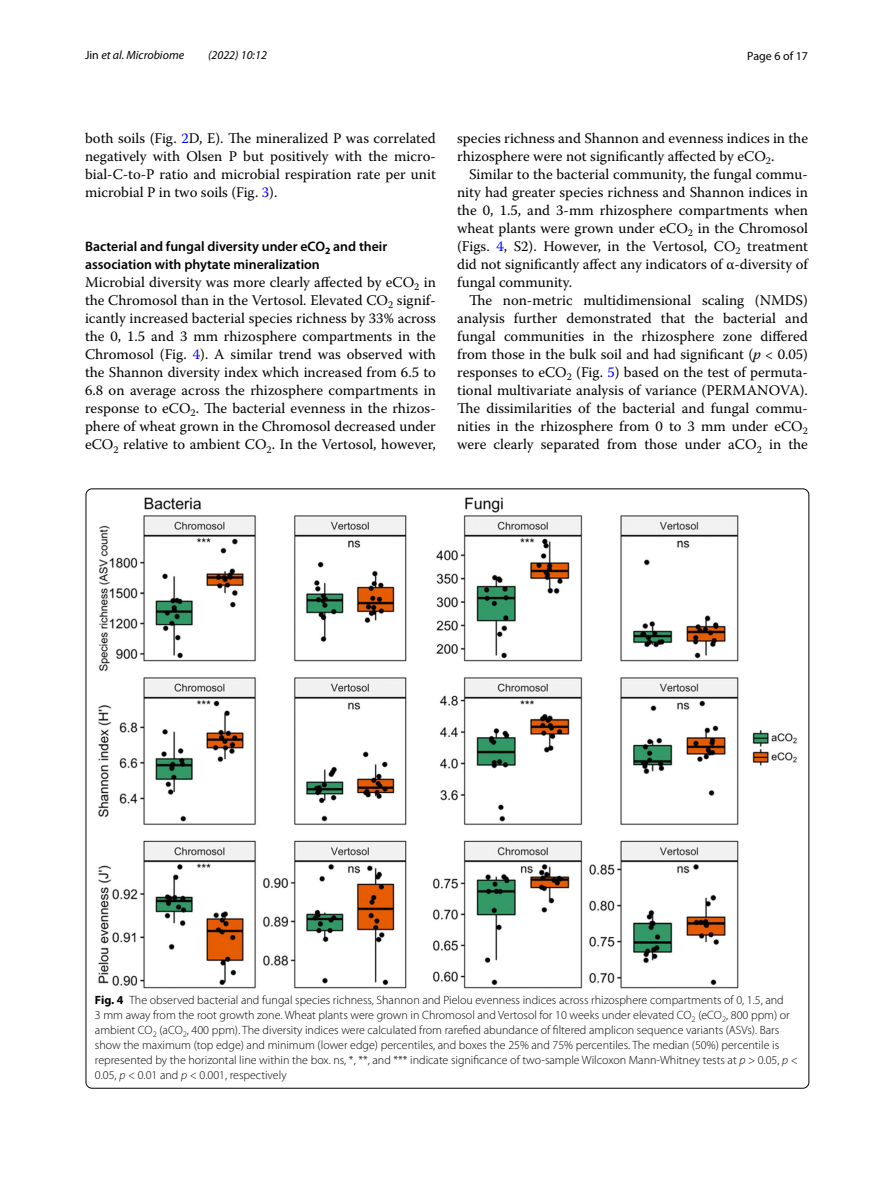
<style>
.page{position:relative;width:893px;height:1187px;background:#fff}
.page>*{position:absolute;margin:0;border:0;box-sizing:border-box;transform-origin:0 0}
.t1{font:14.7px/18px "Warnock Pro";color:#000;text-align:justify}
.t2{font:600 13.8px/18px "Myriad Pro";color:#000}
.t3{font:300 12px/15px "Myriad Pro";color:#000}
.t4{font:italic 12px "Myriad Pro";color:#000}
.t5{font:12px "Myriad Pro";color:#000}
.s1{font-style:normal}
.s2{color:#00f}
.s3{font-style:italic}
.s4{font-weight:700}
</style>
<div class="page">
<img style="left:98px;top:498px;width:699px;height:490px">
<p class="t4" style="left:85px;top:48px;width:101px"><span class="s1">Jin</span> et al. Microbiome</p>
<p class="t4" style="left:208px;top:48px;width:60px">(2022) 10:12</p>
<p class="t5" style="left:747px;top:48px;width:62px">Page 6 of 17</p>
<p class="t1" style="left:85px;top:128px;width:352px">both soils (Fig. <span class="s2">2</span>D, E). The mineralized P was correlated negatively with Olsen P but positively with the micro&shy;bial-C-to-P ratio and microbial respiration rate per unit microbial P in two soils (Fig. <span class="s2">3</span>).</p>
<p class="t2" style="left:85px;top:237px;width:304px">Bacterial and fungal diversity under eCO<sub>2</sub> and their association with phytate mineralization</p>
<p class="t1" style="left:85px;top:272px;width:352px">Microbial diversity was more clearly affected by eCO<sub>2</sub> in the Chromosol than in the Vertosol. Elevated CO<sub>2</sub> signif&shy;icantly increased bacterial species richness by 33% across the 0, 1.5 and 3 mm rhizosphere compartments in the Chromosol (Fig. <span class="s2">4</span>). A similar trend was observed with the Shannon diversity index which increased from 6.5 to 6.8 on average across the rhizosphere compartments in response to eCO<sub>2</sub>. The bacterial evenness in the rhizos&shy;phere of wheat grown in the Chromosol decreased under eCO<sub>2</sub> relative to ambient CO<sub>2</sub>. In the Vertosol, however,</p>
<p class="t1" style="left:457px;top:128px;width:352px">species richness and Shannon and evenness indices in the rhizosphere were not significantly affected by eCO<sub>2</sub>.</p>
<p class="t1" style="left:457px;top:164px;width:352px;text-indent:12px">Similar to the bacterial community, the fungal commu&shy;nity had greater species richness and Shannon indices in the 0, 1.5, and 3-mm rhizosphere compartments when wheat plants were grown under eCO<sub>2</sub> in the Chromosol (Figs. <span class="s2">4</span>, S2). However, in the Vertosol, CO<sub>2</sub> treatment did not significantly affect any indicators of α-diversity of fungal community.</p>
<p class="t1" style="left:457px;top:290px;width:352px;text-indent:12px">The non-metric multidimensional scaling (NMDS) analysis further demonstrated that the bacterial and fungal communities in the rhizosphere zone differed from those in the bulk soil and had significant (<span class="s3">p</span> &lt; 0.05) responses to eCO<sub>2</sub> (Fig. <span class="s2">5</span>) based on the test of permuta&shy;tional multivariate analysis of variance (PERMANOVA).<br>The dissimilarities of the bacterial and fungal commu&shy;nities in the rhizosphere from 0 to 3 mm under eCO<sub>2 </sub>were clearly separated from those under aCO<sub>2</sub> in the</p>
<p class="t3" style="left:95px;top:992px;width:704px"><span class="s4">Fig. 4</span> The observed bacterial and fungal species richness, Shannon and Pielou evenness indices across rhizosphere compartments of 0, 1.5, and<br>3 mm away from the root growth zone. Wheat plants were grown in Chromosol and Vertosol for 10 weeks under elevated CO<sub>2</sub> (eCO<sub>2</sub>, 800 ppm) or ambient CO<sub>2</sub> (aCO<sub>2</sub>, 400 ppm). The diversity indices were calculated from rarefied abundance of filtered amplicon sequence variants (ASVs). Bars show the maximum (top edge) and minimum (lower edge) percentiles, and boxes the 25% and 75% percentiles. The median (50%) percentile is represented by the horizontal line within the box. ns, *, **, and *** indicate significance of two-sample Wilcoxon Mann-Whitney tests at <span class="s3">p</span> &gt; 0.05, <span class="s3">p</span> &lt; 0.05, <span class="s3">p</span> &lt; 0.01 and <span class="s3">p</span> &lt; 0.001, respectively</p>
</div>
